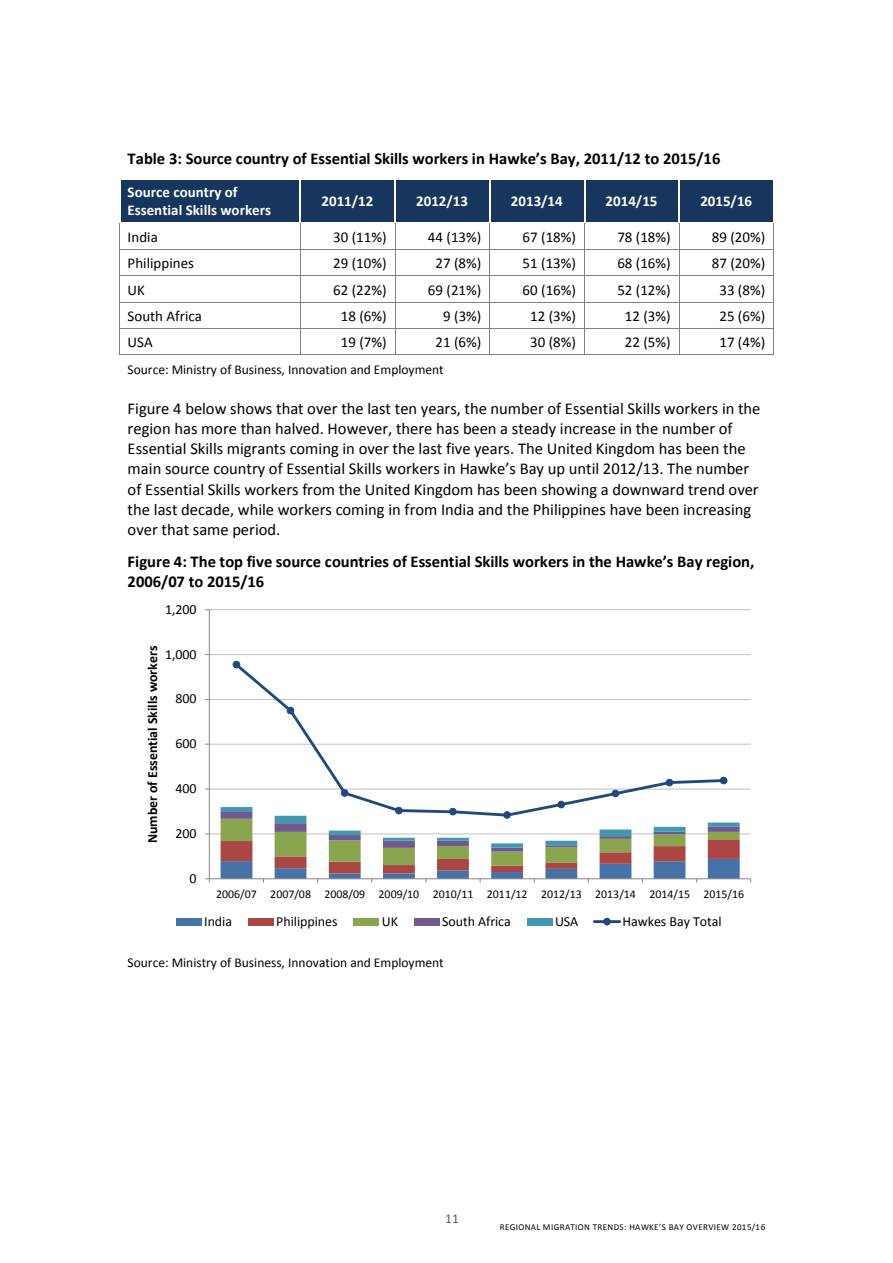
<style>
.page{position:relative;width:893px;height:1263px;background:#fff}
.page>*{position:absolute;margin:0;border:0;box-sizing:border-box;transform-origin:0 0}
.t1{font:16.5px/20.1px "Calibri";color:#000}
.t2{font:700 16.5px/20.1px "Calibri";color:#000}
.t3{font:15px "Calibri";color:#000}
.t4{font:700 15px/18.3px "Calibri";color:#fff}
.t5{font:13.95px "Calibri";letter-spacing:-.005em;color:#000}
.t6{font:700 13.95px "Calibri";color:#000}
.t7{font:13.5px "Calibri";color:#000}
.t8{font:13.5px "Calibri";color:#595959}
.t9{font:11.85px "Calibri";color:#000}
.t10{font:9px "Calibri";letter-spacing:.04em;color:#000}
</style>
<div class="page">
<div style="left:120px;top:179px;width:179px;height:43px;background:#17365d"></div>
<div style="left:301px;top:179px;width:93px;height:43px;background:#17365d"></div>
<div style="left:396px;top:179px;width:93px;height:43px;background:#17365d"></div>
<div style="left:490px;top:179px;width:94px;height:43px;background:#17365d"></div>
<div style="left:585px;top:179px;width:93px;height:43px;background:#17365d"></div>
<div style="left:680px;top:179px;width:93px;height:43px;background:#17365d"></div>
<hr style="left:120px;top:249px;width:180px;height:1px;background:#7f7f7f">
<hr style="left:301px;top:249px;width:94px;height:1px;background:#7f7f7f">
<hr style="left:395px;top:249px;width:94px;height:1px;background:#7f7f7f">
<hr style="left:490px;top:249px;width:94px;height:1px;background:#7f7f7f">
<hr style="left:585px;top:249px;width:94px;height:1px;background:#7f7f7f">
<hr style="left:680px;top:249px;width:93px;height:1px;background:#7f7f7f">
<hr style="left:120px;top:275px;width:180px;height:1px;background:#7f7f7f">
<hr style="left:301px;top:275px;width:94px;height:1px;background:#7f7f7f">
<hr style="left:395px;top:275px;width:94px;height:1px;background:#7f7f7f">
<hr style="left:490px;top:275px;width:94px;height:1px;background:#7f7f7f">
<hr style="left:585px;top:275px;width:94px;height:1px;background:#7f7f7f">
<hr style="left:680px;top:275px;width:93px;height:1px;background:#7f7f7f">
<hr style="left:120px;top:302px;width:180px;height:1px;background:#7f7f7f">
<hr style="left:301px;top:302px;width:94px;height:1px;background:#7f7f7f">
<hr style="left:395px;top:302px;width:94px;height:1px;background:#7f7f7f">
<hr style="left:490px;top:302px;width:94px;height:1px;background:#7f7f7f">
<hr style="left:585px;top:302px;width:94px;height:1px;background:#7f7f7f">
<hr style="left:680px;top:302px;width:93px;height:1px;background:#7f7f7f">
<hr style="left:120px;top:328px;width:180px;height:1px;background:#7f7f7f">
<hr style="left:301px;top:328px;width:94px;height:1px;background:#7f7f7f">
<hr style="left:395px;top:328px;width:94px;height:1px;background:#7f7f7f">
<hr style="left:490px;top:328px;width:94px;height:1px;background:#7f7f7f">
<hr style="left:585px;top:328px;width:94px;height:1px;background:#7f7f7f">
<hr style="left:680px;top:328px;width:93px;height:1px;background:#7f7f7f">
<svg style="left:119px;top:223px;width:1px;height:132px"></svg>
<hr style="left:120px;top:354px;width:180px;height:1px;background:#7f7f7f">
<svg style="left:300px;top:223px;width:1px;height:132px"></svg>
<hr style="left:301px;top:354px;width:94px;height:1px;background:#7f7f7f">
<svg style="left:395px;top:223px;width:1px;height:131px"></svg>
<hr style="left:395px;top:354px;width:94px;height:1px;background:#7f7f7f">
<svg style="left:489px;top:223px;width:1px;height:132px"></svg>
<hr style="left:490px;top:354px;width:94px;height:1px;background:#7f7f7f">
<svg style="left:584px;top:223px;width:1px;height:132px"></svg>
<hr style="left:585px;top:354px;width:94px;height:1px;background:#7f7f7f">
<svg style="left:679px;top:223px;width:1px;height:132px"></svg>
<hr style="left:680px;top:354px;width:93px;height:1px;background:#7f7f7f">
<svg style="left:773px;top:223px;width:1px;height:132px"></svg>
<hr style="left:209px;top:833px;width:542px;height:1px;background:#dadada">
<hr style="left:209px;top:789px;width:542px;height:1px;background:#dbdbdb">
<hr style="left:209px;top:744px;width:542px;height:1px;background:#d3d3d3">
<hr style="left:209px;top:699px;width:542px;height:1px;background:#c1c1c1">
<hr style="left:209px;top:654px;width:542px;height:1px;background:#c5c5c5">
<hr style="left:209px;top:609px;width:542px;height:1px;background:#cdcdcd">
<hr style="left:209px;top:610px;width:1px;height:269px;background:#868686">
<hr style="left:209px;top:878px;width:542px;height:1px;background:#868686">
<svg style="left:205px;top:878px;width:5px;height:5px"></svg>
<svg style="left:232px;top:661px;width:495px;height:146px"></svg>
<div style="left:233px;top:661px;width:7px;height:7px;background:#1f497d;border-radius:50%"></div>
<div style="left:233px;top:661px;width:7px;height:7px;border:1px solid #1f497d;border-radius:50%"></div>
<div style="left:287px;top:707px;width:7px;height:7px;background:#1f497d;border-radius:50%"></div>
<div style="left:287px;top:707px;width:7px;height:7px;border:1px solid #1f497d;border-radius:50%"></div>
<div style="left:341px;top:790px;width:7px;height:6px;background:#1f497d;border-radius:50%"></div>
<div style="left:341px;top:789px;width:7px;height:8px;border:1px solid #1f497d;border-radius:50%"></div>
<svg style="left:221px;top:807px;width:519px;height:76px"></svg>
<div style="left:503px;top:811px;width:8px;height:8px;border:1px solid #1f497d;border-radius:50%"></div>
<div style="left:558px;top:801px;width:7px;height:7px;background:#1f497d;border-radius:50%"></div>
<div style="left:557px;top:801px;width:8px;height:7px;border:1px solid #1f497d;border-radius:50%"></div>
<div style="left:612px;top:790px;width:7px;height:7px;background:#1f497d;border-radius:50%"></div>
<div style="left:612px;top:790px;width:7px;height:7px;border:1px solid #1f497d;border-radius:50%"></div>
<div style="left:666px;top:779px;width:7px;height:7px;background:#1f497d;border-radius:50%"></div>
<div style="left:666px;top:779px;width:7px;height:7px;border:1px solid #1f497d;border-radius:50%"></div>
<div style="left:720px;top:777px;width:7px;height:7px;background:#1f497d;border-radius:50%"></div>
<div style="left:720px;top:777px;width:7px;height:7px;border:1px solid #1f497d;border-radius:50%"></div>
<div style="left:176px;top:918px;width:25px;height:7px;background:#4572a7"></div>
<div style="left:248px;top:918px;width:26px;height:7px;background:#aa4643"></div>
<div style="left:354px;top:918px;width:25px;height:7px;background:#89a54e"></div>
<div style="left:414px;top:918px;width:25px;height:7px;background:#71588f"></div>
<div style="left:527px;top:918px;width:25px;height:7px;background:#4198af"></div>
<hr style="left:594px;top:920px;width:26px;height:3px;background:#1f497d">
<div style="left:603px;top:918px;width:8px;height:7px;border:1px solid #1f497d;border-radius:50%"></div>
<p class="t2" style="left:128px;top:150px;width:594px">Table 3: Source country of Essential Skills workers in Hawke’s Bay, 2011/12 to 2015/16</p>
<p class="t4" style="left:128px;top:184px;width:145px">Source country of<br>Essential Skills workers</p>
<p class="t4" style="left:322px;top:193px;width:53px">2011/12</p>
<p class="t4" style="left:416px;top:193px;width:53px">2012/13</p>
<p class="t4" style="left:511px;top:193px;width:53px">2013/14</p>
<p class="t4" style="left:606px;top:193px;width:53px">2014/15</p>
<p class="t4" style="left:700px;top:193px;width:53px">2015/16</p>
<p class="t3" style="left:128px;top:231px;width:32px">India</p>
<p class="t3" style="left:333px;top:231px;width:55px">30 (11%)</p>
<p class="t3" style="left:428px;top:231px;width:55px">44 (13%)</p>
<p class="t3" style="left:523px;top:231px;width:55px">67 (18%)</p>
<p class="t3" style="left:617px;top:231px;width:55px">78 (18%)</p>
<p class="t3" style="left:712px;top:231px;width:55px">89 (20%)</p>
<p class="t3" style="left:128px;top:257px;width:68px">Philippines</p>
<p class="t3" style="left:333px;top:257px;width:55px">29 (10%)</p>
<p class="t3" style="left:435px;top:257px;width:47px">27 (8%)</p>
<p class="t3" style="left:523px;top:257px;width:55px">51 (13%)</p>
<p class="t3" style="left:617px;top:257px;width:55px">68 (16%)</p>
<p class="t3" style="left:712px;top:257px;width:55px">87 (20%)</p>
<p class="t3" style="left:128px;top:283px;width:19px">UK</p>
<p class="t3" style="left:333px;top:283px;width:55px">62 (22%)</p>
<p class="t3" style="left:428px;top:283px;width:55px">69 (21%)</p>
<p class="t3" style="left:523px;top:283px;width:55px">60 (16%)</p>
<p class="t3" style="left:617px;top:283px;width:55px">52 (12%)</p>
<p class="t3" style="left:719px;top:283px;width:47px">33 (8%)</p>
<p class="t3" style="left:128px;top:310px;width:76px">South Africa</p>
<p class="t3" style="left:341px;top:310px;width:47px">18 (6%)</p>
<p class="t3" style="left:443px;top:310px;width:40px">9 (3%)</p>
<p class="t3" style="left:530px;top:310px;width:47px">12 (3%)</p>
<p class="t3" style="left:625px;top:310px;width:47px">12 (3%)</p>
<p class="t3" style="left:719px;top:310px;width:47px">25 (6%)</p>
<p class="t3" style="left:128px;top:336px;width:27px">USA</p>
<p class="t3" style="left:341px;top:336px;width:47px">19 (7%)</p>
<p class="t3" style="left:435px;top:336px;width:47px">21 (6%)</p>
<p class="t3" style="left:530px;top:336px;width:47px">30 (8%)</p>
<p class="t3" style="left:625px;top:336px;width:47px">22 (5%)</p>
<p class="t3" style="left:719px;top:336px;width:47px">17 (4%)</p>
<p class="t7" style="left:128px;top:364px;width:318px">Source: Ministry of Business, Innovation and Employment</p>
<p class="t1" style="left:128px;top:400px;width:634px">Figure 4 below shows that over the last ten years, the number of Essential Skills workers in the region has more than halved. However, there has been a steady increase in the number of Essential Skills migrants coming in over the last five years. The United Kingdom has been the main source country of Essential Skills workers in Hawke’s Bay up until 2012/13. The number of Essential Skills workers from the United Kingdom has been showing a downward trend over the last decade, while workers coming in from India and the Philippines have been increasing over that same period.</p>
<p class="t2" style="left:128px;top:553px;width:628px">Figure 4: The top five source countries of Essential Skills workers in the Hawke’s Bay region,<br>2006/07 to 2015/16</p>
<p class="t5" style="left:165px;top:603px;width:33px">1,200</p>
<p class="t6" style="left:147px;top:843px;width:199px;rotate:-90deg">Number of Essential Skills workers</p>
<p class="t5" style="left:165px;top:648px;width:33px">1,000</p>
<p class="t5" style="left:175px;top:693px;width:23px">800</p>
<p class="t5" style="left:175px;top:738px;width:23px">600</p>
<p class="t5" style="left:175px;top:783px;width:23px">400</p>
<p class="t5" style="left:175px;top:827px;width:23px">200</p>
<p class="t5" style="left:190px;top:872px;width:9px">0</p>
<p class="t9" style="left:216px;top:889px;width:530px">2006/07 2007/08 2008/09 2009/10 2010/11 2011/12 2012/13 2013/14 2014/15 2015/16</p>
<p class="t5" style="left:204px;top:915px;width:29px">India</p>
<p class="t5" style="left:276px;top:915px;width:63px">Philippines</p>
<p class="t5" style="left:382px;top:915px;width:18px">UK</p>
<p class="t5" style="left:442px;top:915px;width:70px">South Africa</p>
<p class="t5" style="left:555px;top:915px;width:25px">USA</p>
<p class="t5" style="left:623px;top:915px;width:101px">Hawkes Bay Total</p>
<p class="t7" style="left:128px;top:957px;width:318px">Source: Ministry of Business, Innovation and Employment</p>
<p class="t8" style="left:445px;top:1213px;width:15px">11</p>
<p class="t10" style="left:500px;top:1223px;width:267px">REGIONAL MIGRATION TRENDS: HAWKE’S BAY OVERVIEW 2015/16</p>
</div>
